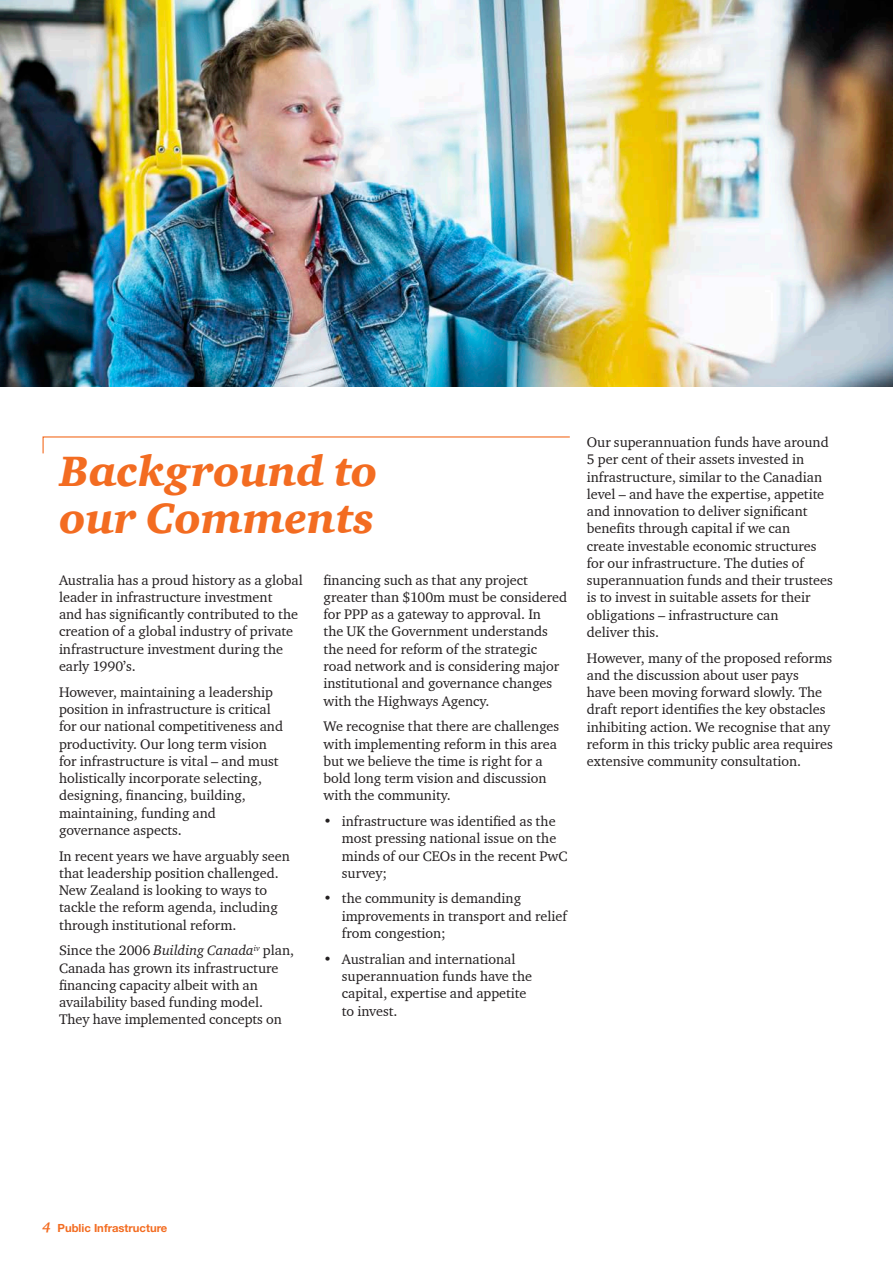
<style>
.page{position:relative;width:893px;height:1263px;background:#fff}
.page>*{position:absolute;margin:0;border:0;box-sizing:border-box;transform-origin:0 0}
.t1{font:43.5px/46.5px "Charter ITC Blac Ital";color:#f36c21}
.BODY_TEXT{font:14.25px/17.2px "Charter ITC";color:#231f20}
.t2{font:700 11.25px "Helvetica Neue";color:#f36c21}
.s1{font-style:italic}
.s2{font-family:"Charter ITC";font-style:italic;font-size:14.25px}
</style>
<div class="page">
<svg style="left:42px;top:436px;width:528px;height:18px"></svg>
<img style="left:0;top:0;width:893px;height:387px">
<p class="t1" style="left:60px;top:448px;width:320px">Background to our Comments</p>
<p class="BODY_TEXT" style="left:59px;top:571px;width:245px">Australia has a proud history as a global leader in infrastructure investment<br>and has significantly contributed to the creation of a global industry of private infrastructure investment during the early 1990’s.</p>
<p class="BODY_TEXT" style="left:59px;top:683px;width:226px">However, maintaining a leadership position in infrastructure is critical for our national competitiveness and productivity. Our long term vision for infrastructure is vital – and must holistically incorporate selecting, designing, financing, building, maintaining, funding and governance aspects.</p>
<p class="BODY_TEXT" style="left:59px;top:847px;width:232px">In recent years we have arguably seen that leadership position challenged.<br>New Zealand is looking to ways to tackle the reform agenda, including through institutional reform.</p>
<p class="BODY_TEXT" style="left:59px;top:942px;width:237px">Since the 2006 <span class="s1">Building Canada</span><sup>iv</sup> plan, Canada has grown its infrastructure financing capacity albeit with an availability based funding model.<br>They have implemented concepts on</p>
<p class="BODY_TEXT" style="left:323px;top:571px;width:245px">financing such as that any project greater than $100m must be considered for PPP as a gateway to approval. In<br>the UK the Government understands the need for reform of the strategic road network and is considering major institutional and governance changes with the Highways Agency.</p>
<p class="BODY_TEXT" style="left:323px;top:717px;width:237px">We recognise that there are challenges with implementing reform in this area but we believe the time is right for a bold long term vision and discussion with the community.</p>
<p class="BODY_TEXT" style="left:342px;top:812px;width:227px;text-indent:-18px">• infrastructure was identified as the most pressing national issue on the minds of our CEOs in the recent PwC survey;</p>
<p class="BODY_TEXT" style="left:342px;top:890px;width:227px;text-indent:-18px">• the community is demanding improvements in transport and relief from congestion;</p>
<p class="BODY_TEXT" style="left:342px;top:950px;width:192px;text-indent:-18px">• Australian and international superannuation funds have the capital, expertise and appetite to invest.</p>
<p class="BODY_TEXT" style="left:587px;top:433px;width:247px">Our superannuation funds have around 5 per cent of their assets invested in infrastructure, similar to the Canadian level – and have the expertise, appetite and innovation to deliver significant benefits through capital if we can<br>create investable economic structures for our infrastructure. The duties of superannuation funds and their trustees is to invest in suitable assets for their obligations – infrastructure can<br>deliver this.</p>
<p class="BODY_TEXT" style="left:587px;top:649px;width:248px">However, many of the proposed reforms and the discussion about user pays<br>have been moving forward slowly. The draft report identifies the key obstacles inhibiting action. We recognise that any reform in this tricky public area requires extensive community consultation.</p>
<p class="t2" style="left:43px;top:1221px;width:126px"><span class="s2">4</span> Public Infrastructure</p>
</div>
